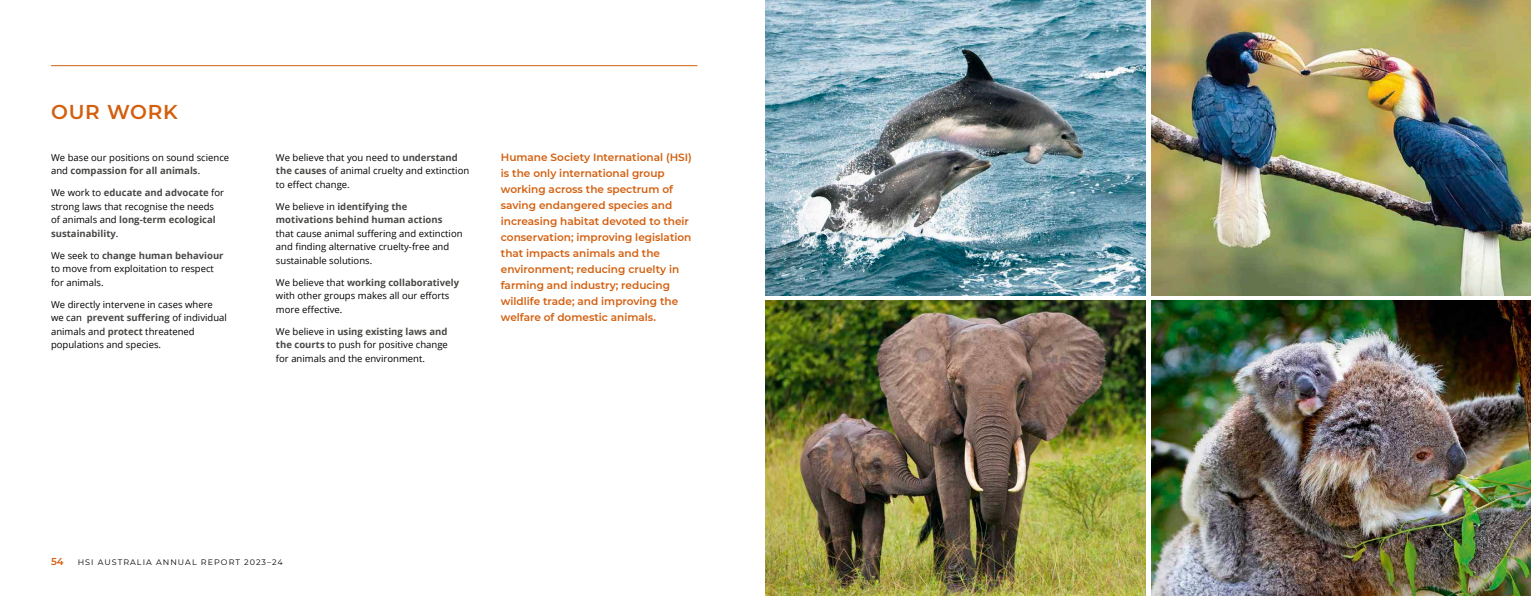
<style>
.page{position:relative;width:1531px;height:596px;background:#fff}
.page>*{position:absolute;margin:0;border:0;box-sizing:border-box;transform-origin:0 0}
.t1{font:600 20px "Montserrat";letter-spacing:.04em;color:#d35f0e}
.t2{font:600 10.5px/16px "Montserrat";color:#d35f0e}
.t3{font:600 10px "Montserrat";color:#d35f0e}
.t4{font:9.5px/13.5px "Open Sans";color:#000}
.t5{font:700 9.5px/13.5px "Open Sans";color:#484846}
.t6{font:8px "Montserrat";letter-spacing:.13em;color:#000}
.s1{font-weight:700;color:#484846}
.s2{font-weight:400;color:#000}
</style>
<div class="page">
<hr style="left:51px;top:65px;width:646px;height:1px;background:#d35f0e">
<img style="left:765px;top:0;width:380px;height:295px">
<img style="left:765px;top:300px;width:380px;height:295px">
<img style="left:1151px;top:300px;width:380px;height:295px">
<img style="left:1151px;top:0;width:380px;height:295px">
<h1 class="t1" style="left:51px;top:103px;width:128px">OUR WORK</h1>
<p class="t4" style="left:51px;top:151px;width:180px">We base our positions on sound science and <span class="s1">compassion for all animals</span>.</p>
<p class="t4" style="left:51px;top:187px;width:175px">We work to <span class="s1">educate and advocate</span> for strong laws that recognise the needs of animals and <span class="s1">long-term ecological sustainability</span>.</p>
<p class="t4" style="left:51px;top:248px;width:174px">We seek to <span class="s1">change human behaviour </span>to move from exploitation to respect for animals.</p>
<p class="t4" style="left:51px;top:297px;width:177px">We directly intervene in cases where we can <span class="s1">prevent suffering</span> of individual animals and <span class="s1">protect</span> threatened populations and species.</p>
<p class="t4" style="left:276px;top:150px;width:195px">We believe that you need to <span class="s1">understand the causes</span> of animal cruelty and extinction to effect change.</p>
<p class="t5" style="left:276px;top:200px;width:168px"><span class="s2">We believe in</span> identifying the motivations behind human actions</p>
<p class="t4" style="left:276px;top:226px;width:188px">that cause animal suffering and extinction and finding alternative cruelty-free and sustainable solutions.</p>
<p class="t4" style="left:276px;top:275px;width:185px">We believe that <span class="s1">working collaboratively </span>with other groups makes all our efforts more effective.</p>
<p class="t4" style="left:276px;top:324px;width:173px;text-align:justify">We believe in <span class="s1">using existing laws and the courts</span> to push for positive change for animals and the environment.</p>
<p class="t2" style="left:501px;top:150px;width:192px">Humane Society International (HSI) is the only international group working across the spectrum of saving endangered species and increasing habitat devoted to their conservation; improving legislation that impacts animals and the environment; reducing cruelty in farming and industry; reducing wildlife trade; and improving the welfare of domestic animals.</p>
<p class="t3" style="left:51px;top:556px;width:14px">54</p>
<p class="t6" style="left:78px;top:556px;width:207px">HSI AUSTRALIA ANNUAL REPORT 2023–24</p>
</div>
